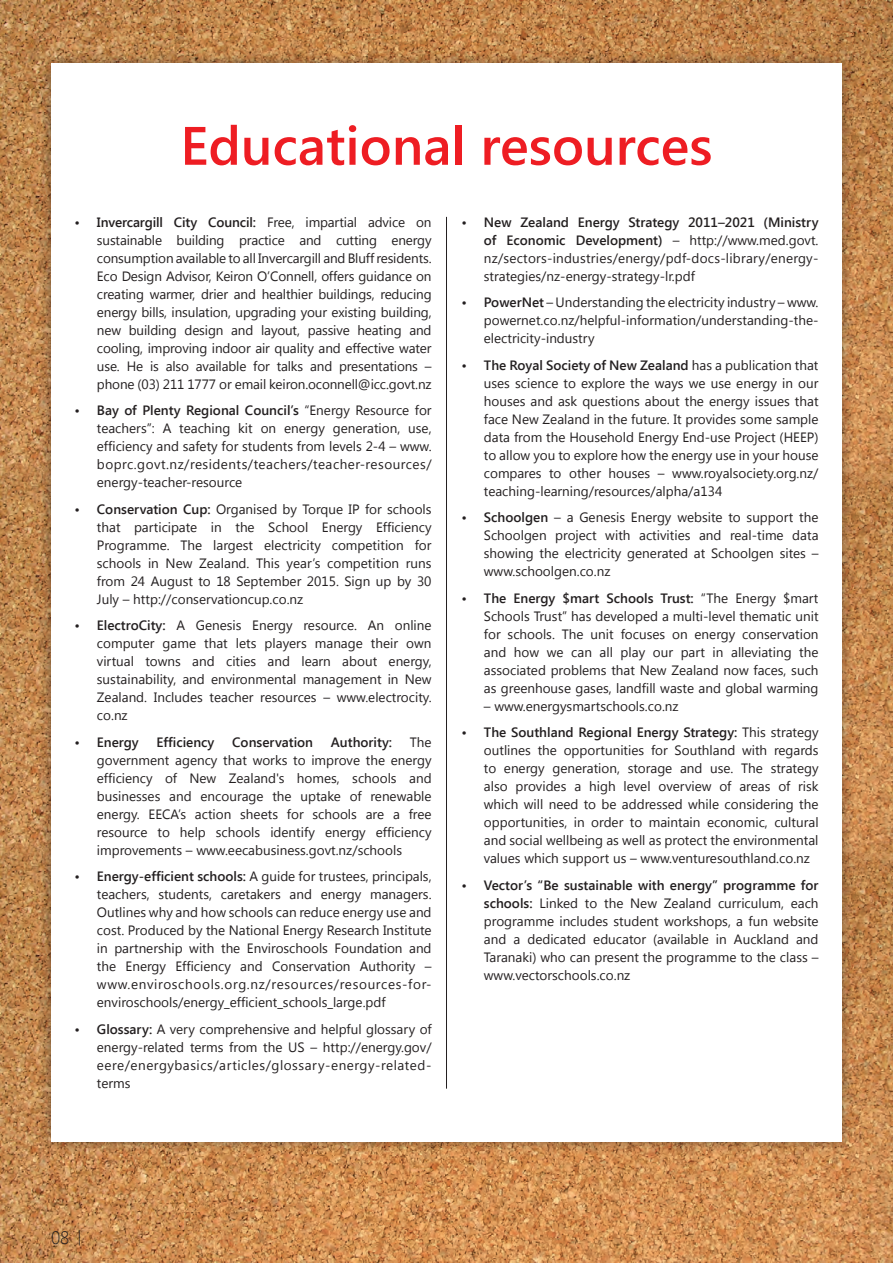
<style>
.page{position:relative;width:893px;height:1263px;background:#fff}
.page>*{position:absolute;margin:0;border:0;box-sizing:border-box;transform-origin:0 0}
.Heading_1{font:600 54px "Segoe UI";color:#ee1d23}
.t1{font:300 18px "Segoe UI";color:#231f20}
.Bullets{font:13.5px/18px "Segoe UI";color:#231f20;text-align:justify}
.Bullets-2{font:600 13.5px "Segoe UI";color:#231f20}
.s1{font-weight:600}
.s2{font-size:15px}
</style>
<div class="page">
<img style="left:0;top:883px;width:893px;height:380px">
<img style="left:0;top:504px;width:893px;height:379px">
<img style="left:0;top:0;width:893px;height:504px">
<div style="left:37px;top:49px;width:819px;height:1107px;background:#231f20;opacity:.5"></div>
<div style="left:51px;top:64px;width:791px;height:1078px;background:#fff"></div>
<hr style="left:446px;top:217px;width:1px;height:872px;background:#231f20">
<p class="Heading_1" style="left:180px;top:108px;width:534px">Educational resources</p>
<p class="Bullets" style="left:97px;top:212px;width:336px;text-indent:-23px"><span class="s1">• Invercargill City Council:</span> Free, impartial advice on sustainable building practice and cutting energy consumption available to all Invercargill and Bluff residents.<br>Eco Design Advisor, Keiron O’Connell, offers guidance on creating warmer, drier and healthier buildings, reducing energy bills, insulation, upgrading your existing building, new building design and layout, passive heating and cooling, improving indoor air quality and effective water use. He is also available for talks and presentations – phone (03) 211 1777 or email keiron.oconnell@icc.govt.nz</p>
<p class="Bullets" style="left:97px;top:401px;width:336px;text-indent:-23px"><span class="s1">• Bay of Plenty Regional Council’s</span> “Energy Resource for teachers”: A teaching kit on energy generation, use, efficiency and safety for students from levels 2-4 – www. boprc.govt.nz/residents/teachers/teacher-resources/ energy-teacher-resource</p>
<p class="Bullets" style="left:97px;top:499px;width:336px;text-indent:-23px"><span class="s1">• Conservation Cup:</span> Organised by Torque IP for schools that participate in the School Energy Efficiency Programme. The largest electricity competition for schools in New Zealand. This year’s competition runs from 24 August to 18 September 2015. Sign up by 30<br>July – http://conservationcup.co.nz</p>
<p class="Bullets" style="left:97px;top:616px;width:336px;text-indent:-23px"><span class="s1">• ElectroCity:</span> A Genesis Energy resource. An online computer game that lets players manage their own virtual towns and cities and learn about energy, sustainability, and environmental management in New Zealand. Includes teacher resources – www.electrocity. co.nz</p>
<p class="Bullets-2" style="left:74px;top:732px;width:66px">• Energy</p>
<p class="Bullets-2" style="left:157px;top:732px;width:59px">Efficiency</p>
<p class="Bullets-2" style="left:232px;top:732px;width:82px">Conservation</p>
<p class="Bullets-2" style="left:331px;top:732px;width:63px">Authority:</p>
<p class="Bullets" style="left:97px;top:732px;width:336px;text-indent:313px">The government agency that works to improve the energy efficiency of New Zealand's homes, schools and businesses and encourage the uptake of renewable energy. EECA’s action sheets for schools are a free resource to help schools identify energy efficiency improvements – www.eecabusiness.govt.nz/schools</p>
<p class="Bullets" style="left:97px;top:867px;width:336px;text-indent:-22px"><span class="s1">• Energy-efficient schools:</span> A guide for trustees, principals, teachers, students, caretakers and energy managers.<br>Outlines why and how schools can reduce energy use and cost. Produced by the National Energy Research Institute in partnership with the Enviroschools Foundation and the Energy Efficiency and Conservation Authority – www.enviroschools.org.nz/resources/resources-for&shy;enviroschools/energy_efficient_schools_large.pdf</p>
<p class="Bullets" style="left:97px;top:1019px;width:336px;text-indent:-22px"><span class="s1">• Glossary:</span> A very comprehensive and helpful glossary of energy-related terms from the US – http://energy.gov/ eere/energybasics/articles/glossary-energy-related&shy;terms</p>
<p class="Bullets" style="left:484px;top:212px;width:336px;text-indent:-22px"><span class="s1">• New Zealand Energy Strategy 2011–2021 (Ministry of Economic Development)</span> – http://www.med.govt. nz/sectors-industries/energy/pdf-docs-library/energy&shy;strategies/nz-energy-strategy-lr.pdf</p>
<p class="Bullets" style="left:484px;top:293px;width:336px;text-indent:-23px"><span class="s1">• PowerNet</span> – Understanding the electricity industry – www. powernet.co.nz/helpful-information/understanding-the&shy;electricity-industry</p>
<p class="Bullets" style="left:484px;top:355px;width:336px;text-indent:-23px"><span class="s1">• The Royal Society of New Zealand</span> has a publication that uses science to explore the ways we use energy in our houses and ask questions about the energy issues that face New Zealand in the future. It provides some sample data from the Household Energy End-use Project (HEEP) to allow you to explore how the energy use in your house compares to other houses – www.royalsociety.org.nz/ teaching-learning/resources/alpha/a134</p>
<p class="Bullets" style="left:484px;top:508px;width:336px;text-indent:-22px"><span class="s1">• Schoolgen</span> – a Genesis Energy website to support the Schoolgen project with activities and real-time data showing the electricity generated at Schoolgen sites – www.schoolgen.co.nz</p>
<p class="Bullets" style="left:484px;top:588px;width:336px;text-indent:-23px"><span class="s1">• The Energy $mart Schools Trust:</span> “The Energy $mart Schools Trust” has developed a multi-level thematic unit for schools. The unit focuses on energy conservation and how we can all play our part in alleviating the associated problems that New Zealand now faces, such as greenhouse gases, landfill waste and global warming</p>
<p class="Bullets" style="left:484px;top:696px;width:196px">– www.energysmartschools.co.nz</p>
<p class="Bullets" style="left:484px;top:723px;width:336px;text-indent:-23px"><span class="s1">• The Southland Regional Energy Strategy:</span> This strategy outlines the opportunities for Southland with regards to energy generation, storage and use. The strategy also provides a high level overview of areas of risk which will need to be addressed while considering the opportunities, in order to maintain economic, cultural and social wellbeing as well as protect the environmental values which support us – www.venturesouthland.co.nz</p>
<p class="Bullets" style="left:484px;top:875px;width:336px;text-indent:-22px"><span class="s1">• Vector’s “Be sustainable with energy” programme for schools:</span> Linked to the New Zealand curriculum, each programme includes student workshops, a fun website and a dedicated educator (available in Auckland and Taranaki) who can present the programme to the class – www.vectorschools.co.nz</p>
<h2 class="t1" style="left:51px;top:1225px;width:32px">08 <span class="s2">|</span></h2>
</div>
